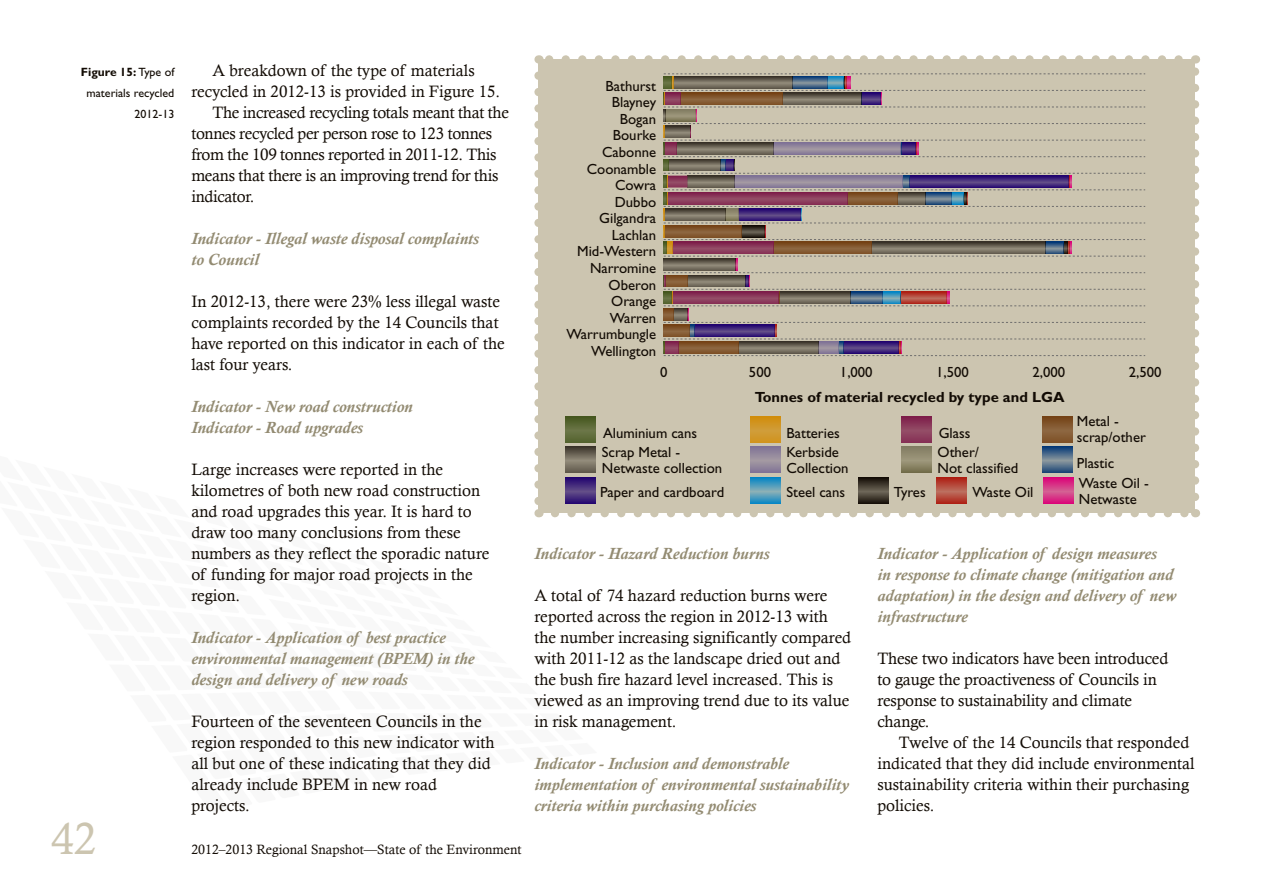
<style>
.page{position:relative;width:1263px;height:893px;background:#fff}
.page>*{position:absolute;margin:0;border:0;box-sizing:border-box;transform-origin:0 0}
.t1{font:45px "Calisto";color:#ccc5b0}
.t2{font:16.5px/21px "Calisto";color:#120b04}
.t3{font:italic 700 16.5px/21px "Calisto";color:#938b72}
.t4{font:16.5px "Calisto";letter-spacing:-.02em;color:#120b04}
.t5{font:14.7px/15.6px "Gill Sans";color:#120b04}
.t6{font:700 14.7px "Gill Sans";color:#120b04}
.t7{font:13.5px "Calisto";color:#120b04}
.t8{font:12px/21px "Gill Sans";color:#120b04;text-align:right}
.s1{font-weight:700}
</style>
<div class="page">
<svg style="left:534px;top:55px;width:665px;height:463px;background:#beb4a4"></svg>
<p class="t8" style="left:81px;top:62px;width:95px"><span class="s1">Figure 15:</span> Type of materials recycled<br>2012-13</p>
<h1 class="t1" style="left:51px;top:813px;width:47px">42</h1>
<p class="t2" style="left:213px;top:60px;width:264px">A breakdown of the type of materials</p>
<p class="t2" style="left:191px;top:81px;width:310px">recycled in 2012-13 is provided in Figure 15.</p>
<p class="t4" style="left:213px;top:103px;width:298px">The increased recycling totals meant that the</p>
<p class="t4" style="left:191px;top:124px;width:302px">tonnes recycled per person rose to 123 tonnes</p>
<p class="t4" style="left:191px;top:145px;width:307px">from the 109 tonnes reported in 2011-12. This</p>
<p class="t4" style="left:191px;top:166px;width:308px">means that there is an improving trend for this</p>
<p class="t4" style="left:191px;top:187px;width:64px">indicator.</p>
<p class="t3" style="left:191px;top:228px;width:289px">Indicator - Illegal waste disposal complaints to Council</p>
<p class="t2" style="left:191px;top:291px;width:315px">In 2012-13, there were 23% less illegal waste complaints recorded by the 14 Councils that have reported on this indicator in each of the last four years.</p>
<p class="t3" style="left:191px;top:396px;width:223px">Indicator - New road construction<br>Indicator - Road upgrades</p>
<p class="t2" style="left:191px;top:459px;width:300px">Large increases were reported in the kilometres of both new road construction and road upgrades this year. It is hard to draw too many conclusions from these numbers as they reflect the sporadic nature of funding for major road projects in the region.</p>
<p class="t3" style="left:191px;top:627px;width:284px">Indicator - Application of best practice environmental management (BPEM) in the design and delivery of new roads</p>
<p class="t2" style="left:191px;top:711px;width:305px">Fourteen of the seventeen Councils in the region responded to this new indicator with all but one of these indicating that they did already include BPEM in new road projects.</p>
<p class="t7" style="left:191px;top:842px;width:332px">2012–2013 Regional Snapshot—State of the Environment</p>
<p class="t5" style="left:605px;top:78px;width:52px">Bathurst</p>
<p class="t5" style="left:612px;top:95px;width:46px">Blayney</p>
<p class="t5" style="left:620px;top:111px;width:38px">Bogan</p>
<p class="t5" style="left:613px;top:128px;width:45px">Bourke</p>
<p class="t5" style="left:602px;top:144px;width:56px">Cabonne</p>
<p class="t5" style="left:587px;top:161px;width:71px">Coonamble</p>
<p class="t5" style="left:615px;top:177px;width:43px">Cowra</p>
<p class="t5" style="left:615px;top:194px;width:43px">Dubbo</p>
<p class="t5" style="left:599px;top:211px;width:58px">Gilgandra</p>
<p class="t5" style="left:612px;top:227px;width:46px">Lachlan</p>
<p class="t5" style="left:577px;top:244px;width:80px">Mid-Western</p>
<p class="t5" style="left:590px;top:260px;width:68px">Narromine</p>
<p class="t5" style="left:609px;top:277px;width:49px">Oberon</p>
<p class="t5" style="left:611px;top:293px;width:46px">Orange</p>
<p class="t5" style="left:610px;top:310px;width:48px">Warren</p>
<p class="t5" style="left:566px;top:327px;width:91px">Warrumbungle</p>
<p class="t5" style="left:591px;top:343px;width:66px">Wellington</p>
<p class="t5" style="left:660px;top:364px;width:9px">0</p>
<p class="t5" style="left:749px;top:364px;width:24px">500</p>
<p class="t5" style="left:840px;top:364px;width:34px">1,000</p>
<p class="t5" style="left:936px;top:364px;width:34px">1,500</p>
<p class="t5" style="left:1032px;top:364px;width:34px">2,000</p>
<p class="t5" style="left:1129px;top:364px;width:34px">2,500</p>
<p class="t6" style="left:755px;top:388px;width:311px">Tonnes of material recycled by type and LGA</p>
<p class="t5" style="left:1077px;top:414px;width:43px">Metal -</p>
<p class="t5" style="left:603px;top:425px;width:96px">Aluminium cans</p>
<p class="t5" style="left:786px;top:425px;width:55px">Batteries</p>
<p class="t5" style="left:939px;top:425px;width:33px">Glass</p>
<p class="t5" style="left:1077px;top:429px;width:70px">scrap/other</p>
<p class="t5" style="left:602px;top:444px;width:122px">Scrap Metal -<br>Netwaste collection</p>
<p class="t5" style="left:937px;top:444px;width:82px">Other/<br>Not classified</p>
<p class="t5" style="left:786px;top:444px;width:64px">Kerbside<br>Collection</p>
<p class="t5" style="left:1077px;top:455px;width:39px">Plastic</p>
<p class="t5" style="left:600px;top:485px;width:126px">Paper and cardboard</p>
<p class="t5" style="left:786px;top:485px;width:60px">Steel cans</p>
<p class="t5" style="left:894px;top:485px;width:33px">Tyres</p>
<p class="t5" style="left:972px;top:485px;width:63px">Waste Oil</p>
<p class="t5" style="left:1079px;top:476px;width:71px">Waste Oil -</p>
<p class="t5" style="left:1079px;top:491px;width:60px">Netwaste</p>
<p class="t3" style="left:534px;top:543px;width:236px">Indicator - Hazard Reduction burns</p>
<p class="t2" style="left:534px;top:585px;width:318px">A total of 74 hazard reduction burns were reported across the region in 2012-13 with the number increasing significantly compared with 2011-12 as the landscape dried out and the bush fire hazard level increased. This is viewed as an improving trend due to its value in risk management.</p>
<p class="t3" style="left:534px;top:753px;width:316px">Indicator - Inclusion and demonstrable implementation of environmental sustainability criteria within purchasing policies</p>
<p class="t3" style="left:877px;top:543px;width:300px">Indicator - Application of design measures<br>in response to climate change (mitigation and adaptation) in the design and delivery of new infrastructure</p>
<p class="t2" style="left:877px;top:648px;width:292px">These two indicators have been introduced to gauge the proactiveness of Councils in response to sustainability and climate change.</p>
<p class="t2" style="left:877px;top:732px;width:319px;text-indent:21px">Twelve of the 14 Councils that responded indicated that they did include environmental sustainability criteria within their purchasing policies.</p>
</div>
